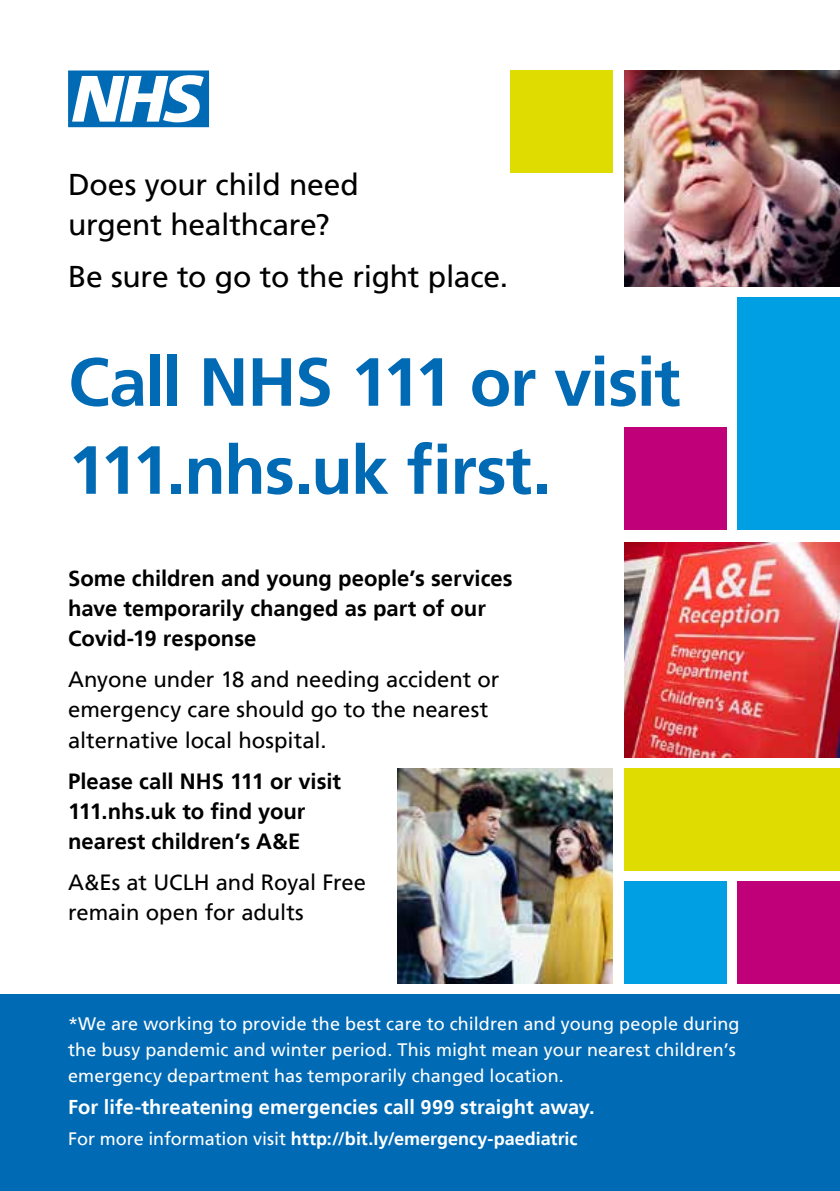
<style>
.page{position:relative;width:840px;height:1191px;background:#fff}
.page>*{position:absolute;margin:0;border:0;box-sizing:border-box;transform-origin:0 0}
.t1{font:700 68px/88px "Frutiger";letter-spacing:-.025em;color:#006ab4}
.t2{font:30px/40px "Frutiger";letter-spacing:-.01em;color:#000}
.t3{font:700 22px/30px "Frutiger";color:#000}
.t4{font:22px/30px "Frutiger";color:#000}
.t5{font:700 20px "Frutiger";letter-spacing:.005em;color:#fff}
.t6{font:18px/26px "Frutiger";letter-spacing:.005em;color:#fff}
.t7{font:700 18px "Frutiger";color:#fff}
.s1{font-weight:400}
</style>
<div class="page">
<img style="left:624px;top:70px;width:215px;height:216px">
<img style="left:624px;top:542px;width:215px;height:215px">
<div style="left:624px;top:768px;width:215px;height:102px;background:#dedc00"></div>
<div style="left:737px;top:297px;width:102px;height:233px;background:#009fe3"></div>
<img style="left:397px;top:768px;width:215px;height:216px">
<div style="left:510px;top:70px;width:102px;height:103px;background:#dedc00"></div>
<div style="left:624px;top:428px;width:102px;height:102px;background:#bf0078"></div>
<div style="left:737px;top:882px;width:102px;height:102px;background:#bf0078"></div>
<div style="left:624px;top:882px;width:102px;height:102px;background:#009fe3"></div>
<svg style="left:68px;top:70px;width:141px;height:57px"></svg>
<div style="left:0;top:994px;width:839px;height:197px;background:#006ab4"></div>
<h2 class="t2" style="left:68px;top:165px;width:292px">Does your child need urgent healthcare?</h2>
<h2 class="t2" style="left:68px;top:257px;width:441px">Be sure to go to the right place.</h2>
<h1 class="t1" style="left:68px;top:338px;width:613px">Call NHS 111 or visit<br>111.nhs.uk first.</h1>
<p class="t3" style="left:68px;top:563px;width:446px">Some children and young people’s services have temporarily changed as part of our<br>Covid-19 response</p>
<p class="t4" style="left:68px;top:665px;width:432px">Anyone under 18 and needing accident or emergency care should go to the nearest alternative local hospital.</p>
<p class="t3" style="left:68px;top:766px;width:274px">Please call NHS 111 or visit<br>111.nhs.uk to find your nearest children’s A&amp;E</p>
<p class="t4" style="left:68px;top:867px;width:299px">A&amp;Es at UCLH and Royal Free remain open for adults</p>
<p class="t6" style="left:68px;top:1011px;width:672px">*We are working to provide the best care to children and young people during the busy pandemic and winter period. This might mean your nearest children’s emergency department has temporarily changed location.</p>
<p class="t5" style="left:68px;top:1095px;width:528px">For life-threatening emergencies call 999 straight away.</p>
<p class="t7" style="left:68px;top:1128px;width:510px"><span class="s1">For more information visit</span> http://bit.ly/emergency-paediatric</p>
</div>
